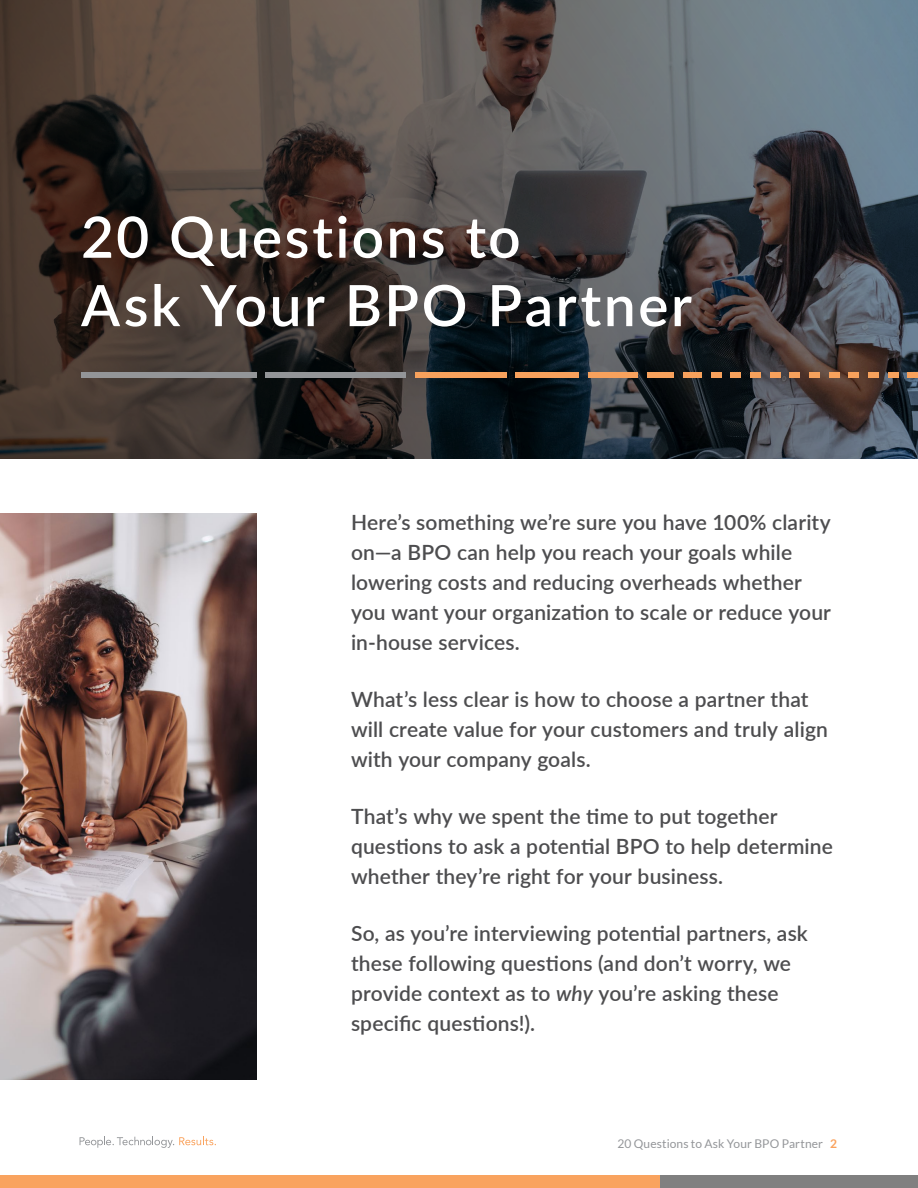
<style>
.page{position:relative;width:918px;height:1188px;background:#fff}
.page>*{position:absolute;margin:0;border:0;box-sizing:border-box;transform-origin:0 0}
.t1{font:600 57px/68.4px "Lato";letter-spacing:.04em;color:#fff}
.t2{font:600 21px/30px "Lato";letter-spacing:.01em;color:#4d4d4f}
.t3{font:12px "Lato";letter-spacing:.01em;color:#949699}
.s1{font-style:italic}
.s2{font-weight:700;color:#faa35e}
</style>
<div class="page">
<svg style="left:0;top:0;width:918px;height:459px;background:#464342"></svg>
<svg style="left:80px;top:1137px;width:136px;height:11px"></svg>
<div style="left:0;top:1176px;width:664px;height:12px;background:#f9a35f"></div>
<div style="left:660px;top:1176px;width:258px;height:12px;background:#808080"></div>
<img style="left:0;top:513px;width:256px;height:567px">
<div style="left:81px;top:373px;width:175px;height:5px;background:#939598"></div>
<div style="left:265px;top:373px;width:141px;height:5px;background:#939598"></div>
<div style="left:415px;top:373px;width:91px;height:5px;background:#f7a15c"></div>
<div style="left:515px;top:373px;width:64px;height:5px;background:#f7a15c"></div>
<div style="left:588px;top:373px;width:50px;height:5px;background:#f7a15c"></div>
<div style="left:647px;top:373px;width:27px;height:5px;background:#f7a15c"></div>
<div style="left:683px;top:373px;width:19px;height:5px;background:#f7a15c"></div>
<div style="left:711px;top:373px;width:10px;height:5px;background:#f7a15c"></div>
<div style="left:731px;top:373px;width:10px;height:5px;background:#f7a15c"></div>
<div style="left:750px;top:373px;width:11px;height:5px;background:#f7a15c"></div>
<div style="left:770px;top:373px;width:10px;height:5px;background:#f7a15c"></div>
<div style="left:790px;top:373px;width:10px;height:5px;background:#f7a15c"></div>
<div style="left:809px;top:373px;width:11px;height:5px;background:#f7a15c"></div>
<div style="left:829px;top:373px;width:10px;height:5px;background:#f7a15c"></div>
<div style="left:848px;top:373px;width:11px;height:5px;background:#f7a15c"></div>
<div style="left:868px;top:373px;width:11px;height:5px;background:#f7a15c"></div>
<div style="left:888px;top:373px;width:10px;height:5px;background:#f7a15c"></div>
<div style="left:907px;top:373px;width:11px;height:5px;background:#f7a15c"></div>
<h1 class="t1" style="left:81px;top:200px;width:612px">20 Questions to<br>Ask Your BPO Partner</h1>
<p class="t2" style="left:351px;top:506px;width:482px">Here’s something we’re sure you have 100% clarity on—a BPO can help you reach your goals while lowering costs and reducing overheads whether you want your organization to scale or reduce your in-house services.</p>
<p class="t2" style="left:351px;top:683px;width:479px">What’s less clear is how to choose a partner that will create value for your customers and truly align with your company goals.</p>
<p class="t2" style="left:351px;top:800px;width:484px">That’s why we spent the time to put together questions to ask a potential BPO to help determine whether they’re right for your business.</p>
<p class="t2" style="left:351px;top:917px;width:458px">So, as you’re interviewing potential partners, ask these following questions (and don’t worry, we provide context as to <span class="s1">why</span> you’re asking these specific questions!).</p>
<p class="t3" style="left:617px;top:1137px;width:221px">20 Questions to Ask Your BPO Partner <span class="s2">2</span></p>
</div>
